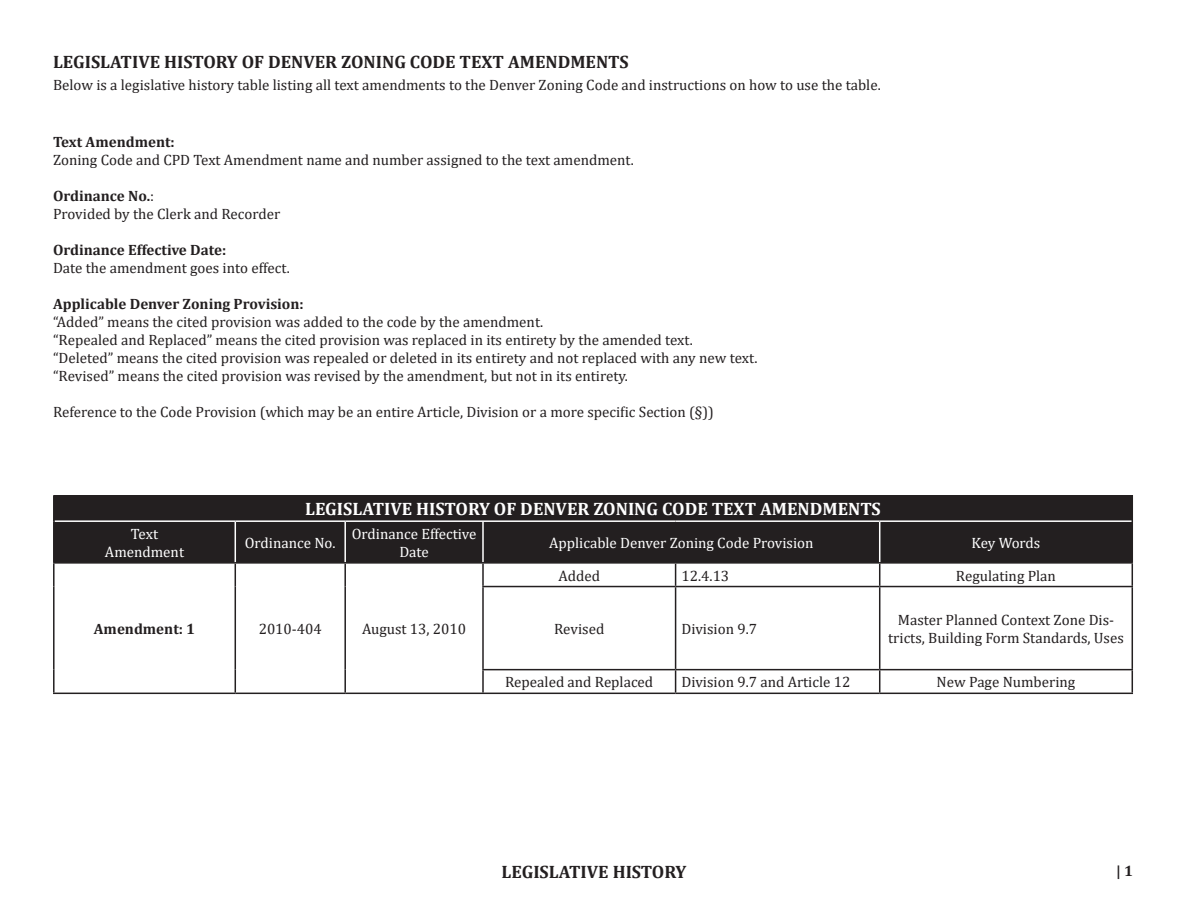
<style>
.page{position:relative;width:1188px;height:918px;background:#fff}
.page>*{position:absolute;margin:0;border:0;box-sizing:border-box;transform-origin:0 0}
.t1{font:700 18px "Cambria";color:#231f20}
.t2{font:700 18px "Cambria";color:#fff}
.t3{font:15px/18px "Cambria";color:#231f20;text-align:center}
.t4{font:700 15px "Cambria";color:#231f20}
.t5{font:15px/18px "Cambria";color:#fff;text-align:center}
.s1{font-weight:400}
</style>
<div class="page">
<div style="left:54px;top:495px;width:1078px;height:26px;background:#231f20"></div>
<div style="left:55px;top:522px;width:1077px;height:40px;background:#231f20"></div>
<hr style="left:53px;top:564px;width:2px;height:23px;background:#231f20">
<svg style="left:235px;top:564px;width:1px;height:23px"></svg>
<hr style="left:344px;top:564px;width:2px;height:23px;background:#231f20">
<hr style="left:482px;top:564px;width:2px;height:22px;background:#231f20">
<svg style="left:675px;top:564px;width:1px;height:22px"></svg>
<svg style="left:879px;top:564px;width:1px;height:22px"></svg>
<svg style="left:1132px;top:564px;width:1px;height:22px"></svg>
<hr style="left:53px;top:587px;width:2px;height:83px;background:#231f20">
<hr style="left:235px;top:587px;width:1px;height:83px;background:#231f20">
<hr style="left:344px;top:587px;width:2px;height:83px;background:#231f20">
<hr style="left:482px;top:586px;width:194px;height:1px;background:#231f20">
<hr style="left:482px;top:587px;width:2px;height:82px;background:#231f20">
<hr style="left:676px;top:586px;width:204px;height:1px;background:#231f20">
<hr style="left:675px;top:587px;width:1px;height:82px;background:#231f20">
<hr style="left:880px;top:586px;width:253px;height:1px;background:#231f20">
<hr style="left:879px;top:587px;width:1px;height:82px;background:#231f20">
<hr style="left:1132px;top:587px;width:1px;height:82px;background:#231f20">
<hr style="left:53px;top:670px;width:2px;height:23px;background:#231f20">
<svg style="left:235px;top:670px;width:1px;height:23px"></svg>
<hr style="left:344px;top:670px;width:2px;height:23px;background:#231f20">
<hr style="left:482px;top:669px;width:194px;height:1px;background:#231f20">
<hr style="left:482px;top:670px;width:2px;height:23px;background:#231f20">
<hr style="left:676px;top:669px;width:204px;height:1px;background:#231f20">
<svg style="left:675px;top:670px;width:1px;height:23px"></svg>
<hr style="left:880px;top:669px;width:253px;height:1px;background:#231f20">
<svg style="left:879px;top:670px;width:1px;height:23px"></svg>
<svg style="left:1132px;top:670px;width:1px;height:23px"></svg>
<hr style="left:53px;top:693px;width:182px;height:1px;background:#231f20">
<hr style="left:235px;top:693px;width:110px;height:1px;background:#231f20">
<hr style="left:345px;top:693px;width:138px;height:1px;background:#231f20">
<hr style="left:483px;top:693px;width:193px;height:1px;background:#231f20">
<hr style="left:676px;top:693px;width:204px;height:1px;background:#231f20">
<hr style="left:880px;top:693px;width:253px;height:1px;background:#231f20">
<svg style="left:1132px;top:495px;width:1px;height:26px"></svg>
<hr style="left:53px;top:562px;width:182px;height:2px;background:#231f20">
<hr style="left:235px;top:522px;width:1px;height:40px;background:#fff">
<hr style="left:344px;top:522px;width:2px;height:40px;background:#fff">
<hr style="left:482px;top:522px;width:2px;height:40px;background:#fff">
<hr style="left:879px;top:522px;width:1px;height:40px;background:#fff">
<hr style="left:235px;top:562px;width:110px;height:2px;background:#231f20">
<hr style="left:1132px;top:521px;width:1px;height:41px;background:#231f20">
<hr style="left:345px;top:562px;width:138px;height:2px;background:#231f20">
<hr style="left:483px;top:562px;width:193px;height:2px;background:#231f20">
<hr style="left:676px;top:562px;width:204px;height:2px;background:#231f20">
<hr style="left:55px;top:520px;width:180px;height:2px;background:#fff">
<hr style="left:235px;top:520px;width:110px;height:2px;background:#fff">
<hr style="left:345px;top:520px;width:138px;height:2px;background:#fff">
<hr style="left:483px;top:520px;width:193px;height:2px;background:#fff">
<hr style="left:676px;top:520px;width:204px;height:2px;background:#fff">
<hr style="left:880px;top:520px;width:252px;height:2px;background:#fff">
<hr style="left:880px;top:562px;width:253px;height:2px;background:#231f20">
<hr style="left:53px;top:495px;width:2px;height:26px;background:#231f20">
<hr style="left:53px;top:521px;width:2px;height:41px;background:#231f20">
<p class="t1" style="left:53px;top:49px;width:577px">LEGISLATIVE HISTORY OF DENVER ZONING CODE TEXT AMENDMENTS</p>
<p class="t3" style="left:53px;top:75px;width:829px">Below is a legislative history table listing all text amendments to the Denver Zoning Code and instructions on how to use the table.</p>
<p class="t4" style="left:53px;top:131px;width:123px">Text Amendment:</p>
<p class="t3" style="left:53px;top:151px;width:582px">Zoning Code and CPD Text Amendment name and number assigned to the text amendment.</p>
<p class="t4" style="left:53px;top:185px;width:103px">Ordinance No.<span class="s1">:</span></p>
<p class="t3" style="left:53px;top:205px;width:229px">Provided by the Clerk and Recorder</p>
<p class="t4" style="left:53px;top:239px;width:175px">Ordinance Effective Date:</p>
<p class="t3" style="left:53px;top:259px;width:238px">Date the amendment goes into effect.</p>
<p class="t4" style="left:53px;top:293px;width:252px">Applicable Denver Zoning Provision:</p>
<p class="t3" style="left:53px;top:313px;width:492px">“Added” means the cited provision was added to the code by the amendment.</p>
<p class="t3" style="left:53px;top:331px;width:641px">“Repealed and Replaced” means the cited provision was replaced in its entirety by the amended text.</p>
<p class="t3" style="left:53px;top:349px;width:706px">“Deleted” means the cited provision was repealed or deleted in its entirety and not replaced with any new text.</p>
<p class="t3" style="left:53px;top:367px;width:576px">“Revised” means the cited provision was revised by the amendment, but not in its entirety.</p>
<p class="t3" style="left:53px;top:403px;width:662px">Reference to the Code Provision (which may be an entire Article, Division or a more specific Section (§))</p>
<p class="t5" style="left:131px;top:525px;width:29px">Text</p>
<p class="t5" style="left:105px;top:543px;width:81px">Amendment</p>
<p class="t2" style="left:305px;top:496px;width:577px">LEGISLATIVE HISTORY OF DENVER ZONING CODE TEXT AMENDMENTS</p>
<p class="t5" style="left:245px;top:534px;width:92px">Ordinance No.</p>
<p class="t5" style="left:352px;top:525px;width:126px">Ordinance Effective<br>Date</p>
<p class="t5" style="left:549px;top:534px;width:266px">Applicable Denver Zoning Code Provision</p>
<p class="t5" style="left:972px;top:534px;width:70px">Key Words</p>
<p class="t4" style="left:94px;top:618px;width:103px">Amendment: 1</p>
<p class="t3" style="left:259px;top:620px;width:65px">2010-404</p>
<p class="t3" style="left:362px;top:620px;width:106px">August 13, 2010</p>
<p class="t3" style="left:559px;top:566px;width:43px">Added</p>
<p class="t3" style="left:682px;top:566px;width:49px">12.4.13</p>
<p class="t3" style="left:956px;top:566px;width:102px">Regulating Plan</p>
<p class="t3" style="left:554px;top:620px;width:52px">Revised</p>
<p class="t3" style="left:682px;top:620px;width:77px">Division 9.7</p>
<p class="t3" style="left:888px;top:611px;width:237px">Master Planned Context Zone Dis&shy;tricts, Building Form Standards, Uses</p>
<p class="t3" style="left:505px;top:673px;width:150px">Repealed and Replaced</p>
<p class="t3" style="left:682px;top:673px;width:170px">Division 9.7 and Article 12</p>
<p class="t3" style="left:937px;top:673px;width:140px">New Page Numbering</p>
<p class="t1" style="left:502px;top:859px;width:186px">LEGISLATIVE HISTORY</p>
<p class="t4" style="left:1116px;top:860px;width:18px">| 1</p>
</div>
